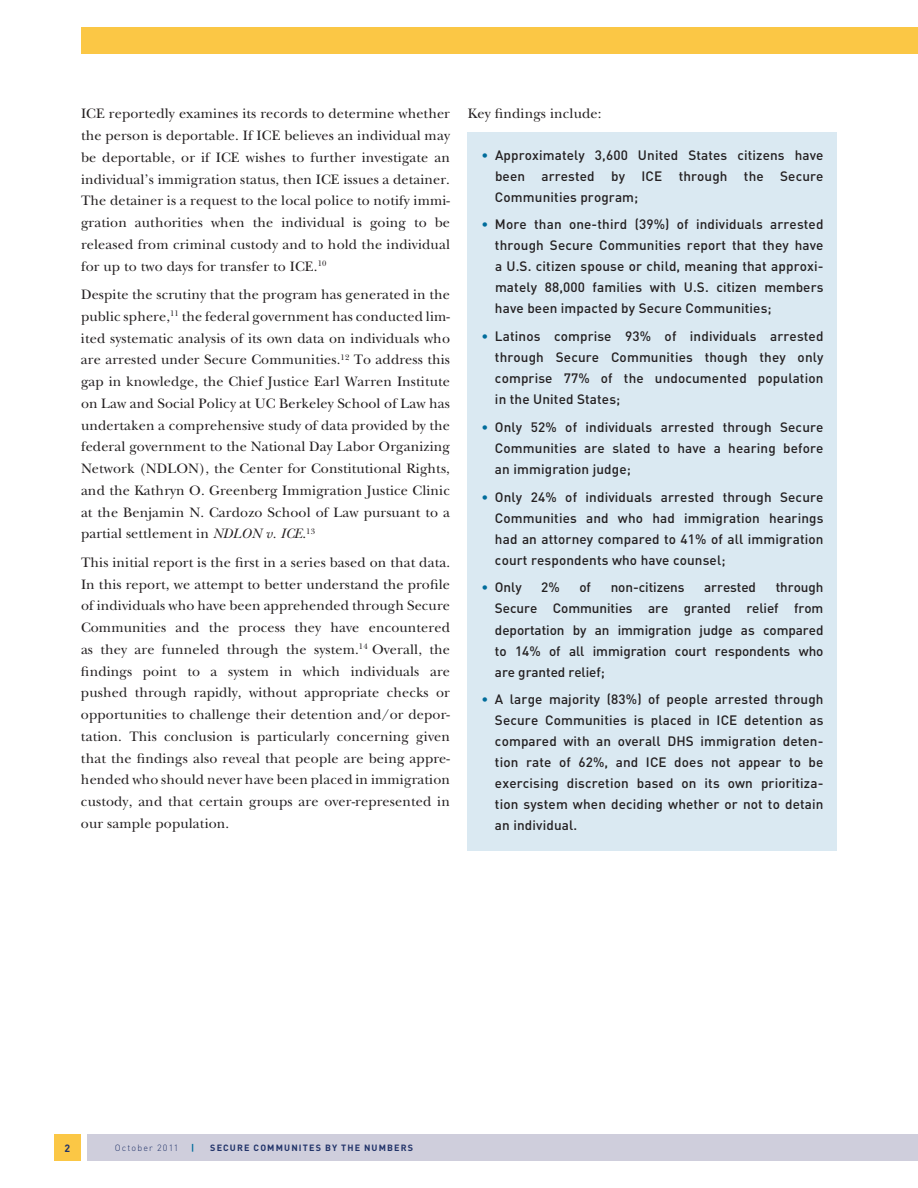
<style>
.page{position:relative;width:918px;height:1188px;background:#fff}
.page>*{position:absolute;margin:0;border:0;box-sizing:border-box;transform-origin:0 0}
.t1{font:14.25px/21.8px "New Baskerville";letter-spacing:.01em;color:#231f20;text-align:justify}
.t2{font:500 13.5px/21px "DIN";letter-spacing:.01em;color:#231f20;text-align:justify}
.t3{font:700 10.5px "DIN";color:#213369}
.t4{font:700 9px "DIN";letter-spacing:.13em;color:#213369}
.t5{font:300 9px "DIN";letter-spacing:.13em;color:#213369}
.t6{font:700 9px "DIN";color:#006c9b}
.s1{font-style:italic}
.s2{color:#006c9b}
</style>
<div class="page">
<div style="left:54px;top:1134px;width:27px;height:27px;background:#fbc745"></div>
<div style="left:88px;top:1134px;width:830px;height:27px;background:#cfcedc"></div>
<div style="left:468px;top:133px;width:369px;height:718px;background:#dae9f2"></div>
<div style="left:81px;top:27px;width:837px;height:27px;background:#fbc745"></div>
<p class="t1" style="left:81px;top:103px;width:371px">ICE reportedly examines its records to determine whether the person is deportable. If ICE believes an individual may be deportable, or if ICE wishes to further investigate an individual’s immigration status, then ICE issues a detainer.<br>The detainer is a request to the local police to notify immi&shy;gration authorities when the individual is going to be released from criminal custody and to hold the individual for up to two days for transfer to ICE.<sup>10</sup></p>
<p class="t1" style="left:81px;top:284px;width:371px">Despite the scrutiny that the program has generated in the public sphere,<sup>11</sup> the federal government has conducted lim&shy;ited systematic analysis of its own data on individuals who are arrested under Secure Communities.<sup>12</sup> To address this gap in knowledge, the Chief Justice Earl Warren Institute on Law and Social Policy at UC Berkeley School of Law has undertaken a comprehensive study of data provided by the federal government to the National Day Labor Organizing Network (NDLON), the Center for Constitutional Rights, and the Kathryn O. Greenberg Immigration Justice Clinic at the Benjamin N. Cardozo School of Law pursuant to a partial settlement in <span class="s1">NDLON v. ICE</span>.<sup>13</sup></p>
<p class="t1" style="left:81px;top:551px;width:371px">This initial report is the first in a series based on that data.<br>In this report, we attempt to better understand the profile of individuals who have been apprehended through Secure Communities and the process they have encountered as they are funneled through the system.<sup>14</sup> Overall, the findings point to a system in which individuals are pushed through rapidly, without appropriate checks or opportunities to challenge their detention and/or depor&shy;tation. This conclusion is particularly concerning given that the findings also reveal that people are being appre&shy;hended who should never have been placed in immigration custody, and that certain groups are over-represented in our sample population.</p>
<p class="t1" style="left:468px;top:103px;width:135px">Key findings include:</p>
<p class="t2" style="left:495px;top:144px;width:330px;text-indent:-14px"><span class="s2">•</span> Approximately 3,600 U nited States citizens have been arrested by ICE</p>
<p class="t2" style="left:679px;top:165px;width:146px">through the Secure</p>
<p class="t2" style="left:495px;top:186px;width:145px">Communities program;</p>
<p class="t2" style="left:495px;top:214px;width:330px;text-indent:-14px"><span class="s2">•</span> More than one-third (39%) of individuals arrested through Secure Communities report that they have a U .S. citizen spouse or child, meaning that approxi&shy;mately 88,000 families with U .S. citizen members have been impacted by Secure Communities;</p>
<p class="t2" style="left:495px;top:325px;width:330px;text-indent:-14px"><span class="s2">•</span> Latinos comprise 93% of individuals arrested through Secure Communities though they only comprise 77% of the undocumented population in the U nited States;</p>
<p class="t2" style="left:495px;top:416px;width:330px;text-indent:-14px"><span class="s2">•</span> Only 52% of individuals arrested through Secure Communities are slated to have a hearing before an immigration judge;</p>
<p class="t2" style="left:495px;top:486px;width:330px;text-indent:-14px"><span class="s2">•</span> Only 24% of individuals arrested through Secure Communities and who had immigration hearings had an attorney compared to 41% of all immigration court respondents who have counsel;</p>
<p class="t2" style="left:481px;top:577px;width:42px"><span class="s2">•</span> Only</p>
<p class="t2" style="left:541px;top:577px;width:20px">2%</p>
<p class="t2" style="left:579px;top:577px;width:13px">of</p>
<p class="t2" style="left:611px;top:577px;width:75px">non-citizens</p>
<p class="t2" style="left:704px;top:577px;width:53px">arrested</p>
<p class="t2" style="left:495px;top:577px;width:330px;text-indent:281px">through Secure Communities are granted relief from deportation by an immigration judge as compared to 14% of all immigration court respondents who are granted relief;</p>
<p class="t2" style="left:495px;top:688px;width:330px;text-indent:-14px"><span class="s2">•</span> A large majority (83%) of people arrested through<br>Secure Communities is placed in ICE</p>
<p class="t2" style="left:495px;top:709px;width:330px;text-indent:249px">detention as compared with an overall DHS immigration deten&shy;tion rate of 62%, and ICE</p>
<p class="t2" style="left:495px;top:751px;width:330px;text-indent:179px">does not appear to be exercising discretion based on its own prioritiza&shy;tion system when deciding whether or not to detain an individual.</p>
<p class="t3" style="left:65px;top:1141px;width:7px">2</p>
<p class="t5" style="left:115px;top:1142px;width:65px">October 2011</p>
<p class="t6" style="left:191px;top:1142px;width:5px">|</p>
<p class="t4" style="left:210px;top:1142px;width:204px">SECURE COMMUNITES BY THE NUMBERS</p>
</div>
